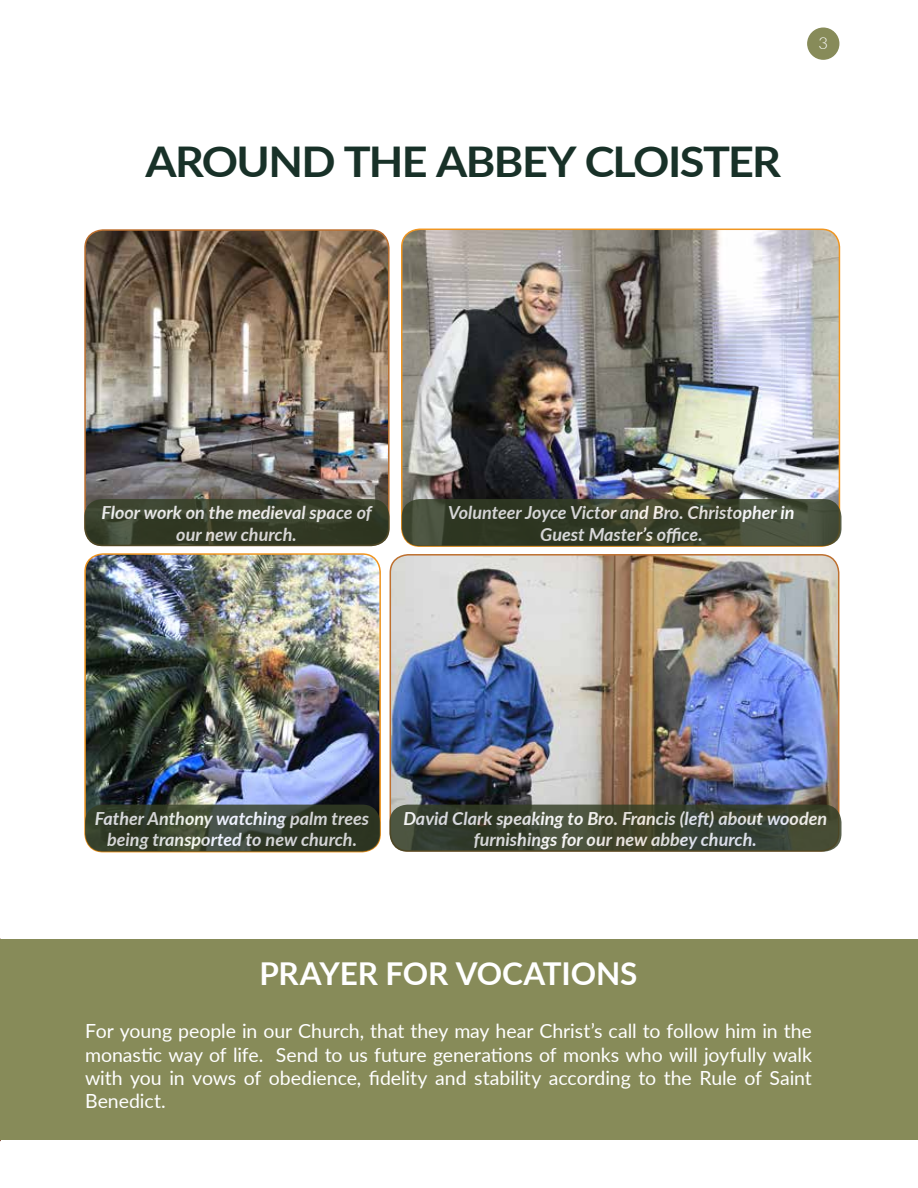
<style>
.page{position:relative;width:918px;height:1188px;background:#fff}
.page>*{position:absolute;margin:0;border:0;box-sizing:border-box;transform-origin:0 0}
.t1{font:700 42.3px "Lato";letter-spacing:-.035em;color:#183128;scale:1.06 1}
.t2{font:700 31.5px "Lato";color:#fff}
.t3{font:19.5px/23.4px "Lato";letter-spacing:-.005em;color:#fff;text-align:justify}
.t4{font:italic 700 18px/21.6px "Lato";color:#fff;text-align:center}
.t5{font:300 16.5px "Lato";color:#fff}
</style>
<div class="page">
<div style="left:808px;top:28px;width:31px;height:31px;background:#878b59;border-radius:50%"></div>
<div style="left:807px;top:28px;width:32px;height:32px;border:2px solid #878b59;border-radius:50%"></div>
<img style="left:390px;top:555px;width:449px;height:296px">
<div style="left:390px;top:554px;width:449px;height:298px;border:2px solid #be702f;border-radius:18px"></div>
<div style="left:0;top:939px;width:918px;height:201px;background:#878b59"></div>
<svg style="left:390px;top:805px;width:452px;height:47px;background:#3e4532"></svg>
<img style="left:85px;top:232px;width:304px;height:313px">
<div style="left:84px;top:229px;width:306px;height:317px;border:2px solid #be702f;border-radius:18px"></div>
<svg style="left:84px;top:499px;width:306px;height:47px;background:#383f2a"></svg>
<img style="left:402px;top:229px;width:437px;height:317px">
<div style="left:401px;top:229px;width:439px;height:318px;border:2px solid #f09621;border-radius:18px"></div>
<img style="left:85px;top:554px;width:295px;height:298px">
<div style="left:84px;top:553px;width:297px;height:299px;border:2px solid #f09621;border-radius:18px"></div>
<svg style="left:402px;top:499px;width:440px;height:47px;background:#3b432d"></svg>
<svg style="left:85px;top:805px;width:295px;height:47px;background:#38412e"></svg>
<p class="t5" style="left:819px;top:32px;width:11px">3</p>
<h1 class="t1" style="left:145px;top:130px;width:601px">AROUND THE ABBEY CLOISTER</h1>
<p class="t4" style="left:101px;top:501px;width:272px">Floor work on the medieval space of our new church.</p>
<p class="t4" style="left:448px;top:501px;width:348px">Volunteer Joyce Victor and Bro. Christopher in<br>Guest Master’s office.</p>
<p class="t4" style="left:95px;top:806px;width:276px">Father Anthony watching palm trees being transported to new church.</p>
<p class="t4" style="left:403px;top:806px;width:425px">David Clark speaking to Bro. Francis (left) about wooden furnishings for our new abbey church.</p>
<h2 class="t2" style="left:259px;top:950px;width:380px">PRAYER FOR VOCATIONS</h2>
<p class="t3" style="left:85px;top:1019px;width:728px">For young people in our Church, that they may hear Christ’s call to follow him in the monastic way of life. Send to us future generations of monks who will joyfully walk with you in vows of obedience, fidelity and stability according to the Rule of Saint Benedict.</p>
</div>
